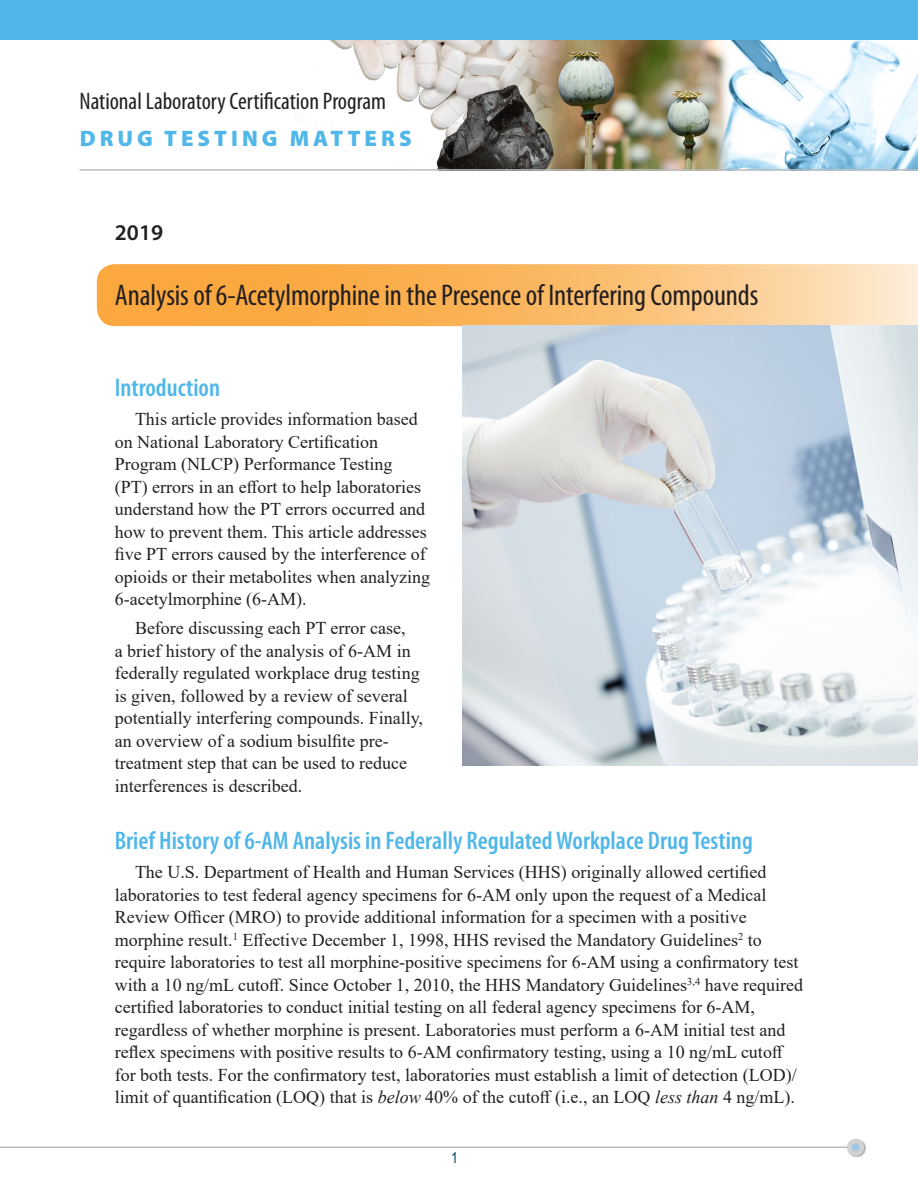
<style>
.page{position:relative;width:918px;height:1188px;background:#fff}
.page>*{position:absolute;margin:0;border:0;box-sizing:border-box;transform-origin:0 0}
.t1{font:condensed 30px "Myriad Pro";letter-spacing:-.005em;color:#231f20}
.subhead_1{font:600 condensed 25.5px "Myriad Pro";color:#50b7e8}
.t2{font:condensed 24px "Myriad Pro";color:#231f20}
.t3{font:900 22.5px "Myriad Pro";letter-spacing:.18em;color:#50b7e8}
.Date{font:600 22.5px "Myriad Pro";color:#231f20}
.Bodytext{font:18px/22.5px "Times New Roman";color:#231f20}
.t4{font:15px "Arial Narrow";color:#003e5e}
.s1{font-style:italic}
</style>
<div class="page">
<img style="left:298px;top:40px;width:620px;height:129px">
<div style="left:0;top:0;width:918px;height:40px;background:#50b7e8"></div>
<hr style="left:80px;top:169px;width:838px;height:2px;background:#bcbdc0">
<hr style="left:0;top:1147px;width:850px;height:1px;background:#bcbdc0">
<div style="left:847px;top:1139px;width:19px;height:19px;background:#231f20;opacity:.35"></div>
<div style="left:849px;top:1141px;width:13px;height:13px;background:#9dc6e5;border-radius:50%"></div>
<div style="left:847px;top:1139px;width:17px;height:17px;border:4px solid #d1d2d4;border-radius:50%"></div>
<svg style="left:97px;top:264px;width:821px;height:62px;background:#fabc6e"></svg>
<img style="left:463px;top:326px;width:455px;height:439px">
<h3 class="t2" style="left:80px;top:88px;width:308px">National Laboratory Certification Program</h3>
<p class="t3" style="left:80px;top:125px;width:333px">DRUG TESTING MATTERS</p>
<p class="Date" style="left:115px;top:220px;width:50px">2019</p>
<p class="t1" style="left:115px;top:279px;width:645px">Analysis of 6-Acetylmorphine in the Presence of Interfering Compounds</p>
<p class="subhead_1" style="left:115px;top:374px;width:107px">Introduction</p>
<p class="Bodytext" style="left:115px;top:407px;width:317px;text-indent:20px">This article provides information based on National Laboratory Certification Program (NLCP) Performance Testing<br>(PT) errors in an effort to help laboratories understand how the PT errors occurred and how to prevent them. This article addresses five PT errors caused by the interference of opioids or their metabolites when analyzing 6-acetylmorphine (6-AM).</p>
<p class="Bodytext" style="left:115px;top:617px;width:310px;text-indent:20px">Before discussing each PT error case,<br>a brief history of the analysis of 6-AM in federally regulated workplace drug testing is given, followed by a review of several potentially interfering compounds. Finally, an overview of a sodium bisulfite pre&shy;treatment step that can be used to reduce interferences is described.</p>
<p class="subhead_1" style="left:115px;top:827px;width:640px">Brief History of 6-AM Analysis in Federally Regulated Workplace Drug Testing</p>
<p class="Bodytext" style="left:115px;top:860px;width:690px;text-indent:20px">The U.S. Department of Health and Human Services (HHS) originally allowed certified laboratories to test federal agency specimens for 6-AM only upon the request of a Medical Review Officer (MRO) to provide additional information for a specimen with a positive morphine result.<sup>1</sup> Effective December 1, 1998, HHS revised the Mandatory Guidelines<sup>2</sup> to require laboratories to test all morphine-positive specimens for 6-AM using a confirmatory test with a 10 ng/mL cutoff. Since October 1, 2010, the HHS Mandatory Guidelines<sup>3,4</sup> have required certified laboratories to conduct initial testing on all federal agency specimens for 6-AM, regardless of whether morphine is present. Laboratories must perform a 6-AM initial test and reflex specimens with positive results to 6-AM confirmatory testing, using a 10 ng/mL cutoff for both tests. For the confirmatory test, laboratories must establish a limit of detection (LOD)/ limit of quantification (LOQ) that is <span class="s1">below</span> 40% of the cutoff (i.e., an LOQ <span class="s1">less than</span> 4 ng/mL).</p>
<p class="t4" style="left:451px;top:1147px;width:8px">1</p>
</div>
